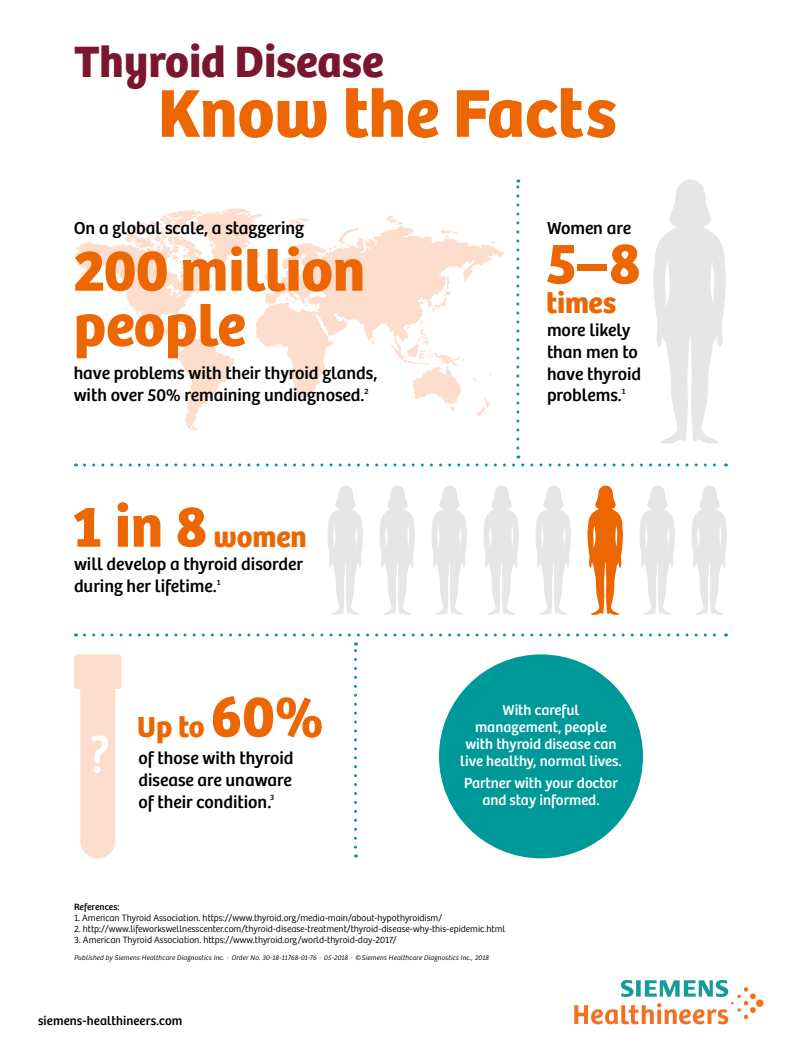
<style>
.page{position:relative;width:800px;height:1063px;background:#fff}
.page>*{position:absolute;margin:0;border:0;box-sizing:border-box;transform-origin:0 0}
._01__Headline__26pt{font:70px "Bree SH Headline Regular";color:#ec6602}
.t1{font:60px/55px "Bree SH Headline Regular";color:#ec6602}
.t2{font:52.8px "Bree SH Text Regular";color:#fff}
._01__Headline__26pt-2{font:45.5px "Bree SH Headline Regular";color:#7a162d}
.t3{font:30px "Bree SH Headline Regular";color:#ec6602}
.t4{font:18px/21.6px "Bree SH Text Regular";color:#000}
.t5{font:15px/17px "Bree SH Text Regular";color:#fff;text-align:center}
.subhead__9_5pt_12pt{font:13px "Bree SH Text Regular";letter-spacing:.01em;color:#000}
.t6{font:9.5px "Bree SH Text Light";color:#000}
.t7{font:9.5px "Bree SH Text Regular";letter-spacing:.01em;color:#000}
.footnote__7pt_9pt{font:italic 7px "Bree SH Text Light";letter-spacing:.02em;color:#000}
.s1{font-size:60px}
</style>
<div class="page">
<svg style="left:74px;top:209px;width:431px;height:221px"></svg>
<svg style="left:653px;top:180px;width:73px;height:264px"></svg>
<svg style="left:574px;top:980px;width:190px;height:44px"></svg>
<svg style="left:327px;top:486px;width:36px;height:129px"></svg>
<svg style="left:379px;top:486px;width:36px;height:129px"></svg>
<svg style="left:431px;top:486px;width:36px;height:129px"></svg>
<svg style="left:483px;top:486px;width:36px;height:129px"></svg>
<svg style="left:535px;top:486px;width:36px;height:129px"></svg>
<svg style="left:587px;top:486px;width:36px;height:129px"></svg>
<svg style="left:639px;top:486px;width:36px;height:129px"></svg>
<svg style="left:691px;top:486px;width:36px;height:129px"></svg>
<svg style="left:85px;top:464px;width:642px;height:2px"></svg>
<svg style="left:85px;top:634px;width:642px;height:2px"></svg>
<div style="left:74px;top:654px;width:47px;height:35px;background:#fdddcb;border-radius:3px"></div>
<div style="left:80px;top:689px;width:35px;height:169px;background:#fdddcb"></div>
<svg style="left:516px;top:180px;width:3px;height:268px"></svg>
<svg style="left:354px;top:642px;width:3px;height:205px"></svg>
<div style="left:439px;top:654px;width:204px;height:204px;background:#099;border-radius:50%"></div>
<p class="_01__Headline__26pt-2" style="left:74px;top:35px;width:311px">Thyroid Disease</p>
<p class="_01__Headline__26pt" style="left:158px;top:71px;width:460px">Know the Facts</p>
<p class="t4" style="left:74px;top:218px;width:232px">On a global scale, a staggering</p>
<p class="t1" style="left:74px;top:244px;width:293px">200 million people</p>
<p class="t4" style="left:74px;top:363px;width:305px">have problems with their thyroid glands, with over 50% remaining undiagnosed.<sup>2</sup></p>
<p class="t3" style="left:72px;top:519px;width:236px"><span class="s1">1 in 8</span> women</p>
<p class="t4" style="left:74px;top:554px;width:230px">will develop a thyroid disorder during her lifetime.<sup>1</sup></p>
<p class="t2" style="left:88px;top:723px;width:26px">?</p>
<p class="t3" style="left:137px;top:709px;width:188px">Up to <span class="s1">60%</span></p>
<p class="t4" style="left:138px;top:748px;width:157px;text-align:justify">of those with thyroid disease are unaware of their condition.<sup>3</sup></p>
<p class="t4" style="left:547px;top:218px;width:86px">Women are</p>
<p class="t1" style="left:546px;top:237px;width:96px">5–8</p>
<p class="t3" style="left:546px;top:285px;width:72px">times</p>
<p class="t4" style="left:547px;top:320px;width:96px">more likely than men to have thyroid problems.<sup>1</sup></p>
<p class="t5" style="left:460px;top:701px;width:163px">With careful management, people with thyroid disease can live healthy, normal lives.</p>
<p class="t5" style="left:464px;top:774px;width:155px">Partner with your doctor and stay informed.</p>
<p class="t7" style="left:74px;top:901px;width:47px">References:</p>
<p class="t6" style="left:74px;top:913px;width:370px">1. American Thyroid Association. https://www.thyroid.org/media-main/about-hypothyroidism/</p>
<p class="t6" style="left:74px;top:924px;width:433px">2. http://www.lifeworkswellnesscenter.com/thyroid-disease-treatment/thyroid-disease-why-this-epidemic.html</p>
<p class="t6" style="left:74px;top:935px;width:324px">3. American Thyroid Association. https://www.thyroid.org/world-thyroid-day-2017/</p>
<p class="footnote__7pt_9pt" style="left:74px;top:953px;width:416px">Published by Siemens Healthcare Diagnostics Inc. · Order No. 30-18-11768-01-76 · 05-2018 · ©Siemens Healthcare Diagnostics Inc., 2018</p>
<p class="subhead__9_5pt_12pt" style="left:38px;top:1012px;width:146px">siemens-healthineers.com</p>
</div>
